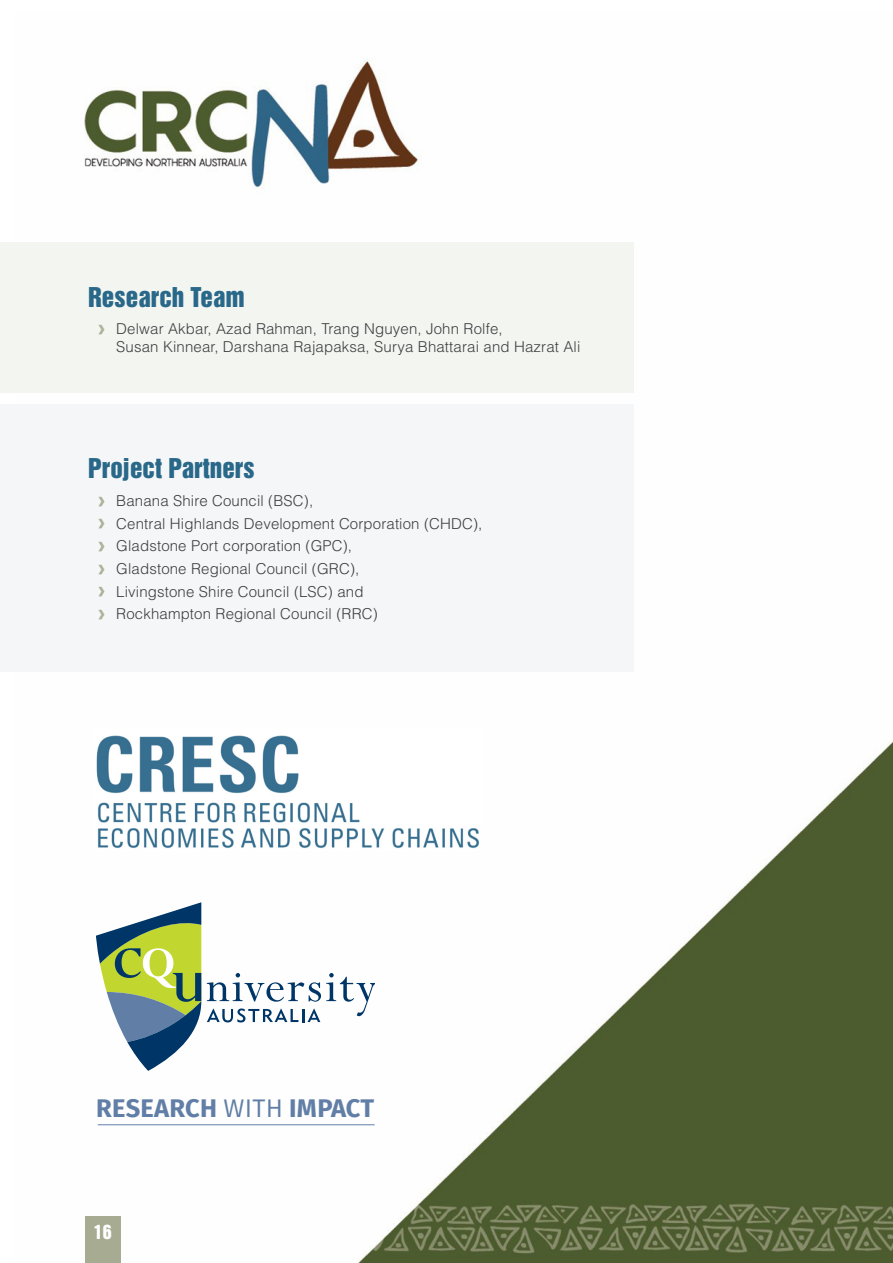
<style>
.page{position:relative;width:893px;height:1263px;background:#fff}
.page>*{position:absolute;margin:0;border:0;box-sizing:border-box;transform-origin:0 0}
.t1{font:700 25.5px "Fira Sans";letter-spacing:.01em;color:#617fa6}
.Heading_1{font:24.9px "Helvetica Inserat LT Std";letter-spacing:.005em;color:#296889}
.t2{font:18px "Helvetica Inserat LT Std";color:#fff}
.t3{font:300 15px/18px "Helvetica LT Std";letter-spacing:.01em;color:#3e3e3f}
.s1{font-family:"Balboa";font-weight:700;font-size:22.5px;color:#aeb199}
.s2{font-weight:400}
</style>
<div class="page">
<img style="left:84px;top:61px;width:809px;height:1202px">
<img style="left:94px;top:727px;width:387px;height:123px">
<div style="left:0;top:404px;width:634px;height:268px;background:#f5f6f8"></div>
<svg style="left:94px;top:900px;width:281px;height:172px"></svg>
<hr style="left:98px;top:1124px;width:277px;height:1px;background:#617fa6">
<div style="left:0;top:242px;width:634px;height:151px;background:#f3f5f1"></div>
<div style="left:85px;top:1216px;width:36px;height:47px;background:#a7ab91"></div>
<p class="Heading_1" style="left:88px;top:282px;width:159px">Research Team</p>
<p class="t3" style="left:116px;top:320px;width:466px;text-indent:-19px"><span class="s1">›</span> Delwar Akbar, Azad Rahman, Trang Nguyen, John Rolfe,<br>Susan Kinnear, Darshana Rajapaksa, Surya Bhattarai and Hazrat Ali</p>
<p class="Heading_1" style="left:88px;top:454px;width:168px">Project Partners</p>
<p class="t3" style="left:97px;top:491px;width:217px"><span class="s1">›</span> Banana Shire Council (BSC),</p>
<p class="t3" style="left:97px;top:514px;width:386px"><span class="s1">›</span> Central Highlands Development Corporation (CHDC),</p>
<p class="t3" style="left:97px;top:537px;width:256px"><span class="s1">›</span> Gladstone Port corporation (GPC),</p>
<p class="t3" style="left:97px;top:559px;width:263px"><span class="s1">›</span> Gladstone Regional Council (GRC),</p>
<p class="t3" style="left:97px;top:582px;width:268px"><span class="s1">›</span> Livingstone Shire Council (LSC) and</p>
<p class="t3" style="left:97px;top:605px;width:282px"><span class="s1">›</span> Rockhampton Regional Council (RRC)</p>
<p class="t1" style="left:96px;top:1090px;width:280px">RESEARCH <span class="s2">WITH</span> IMPACT</p>
<p class="t2" style="left:94px;top:1221px;width:20px">16</p>
</div>
